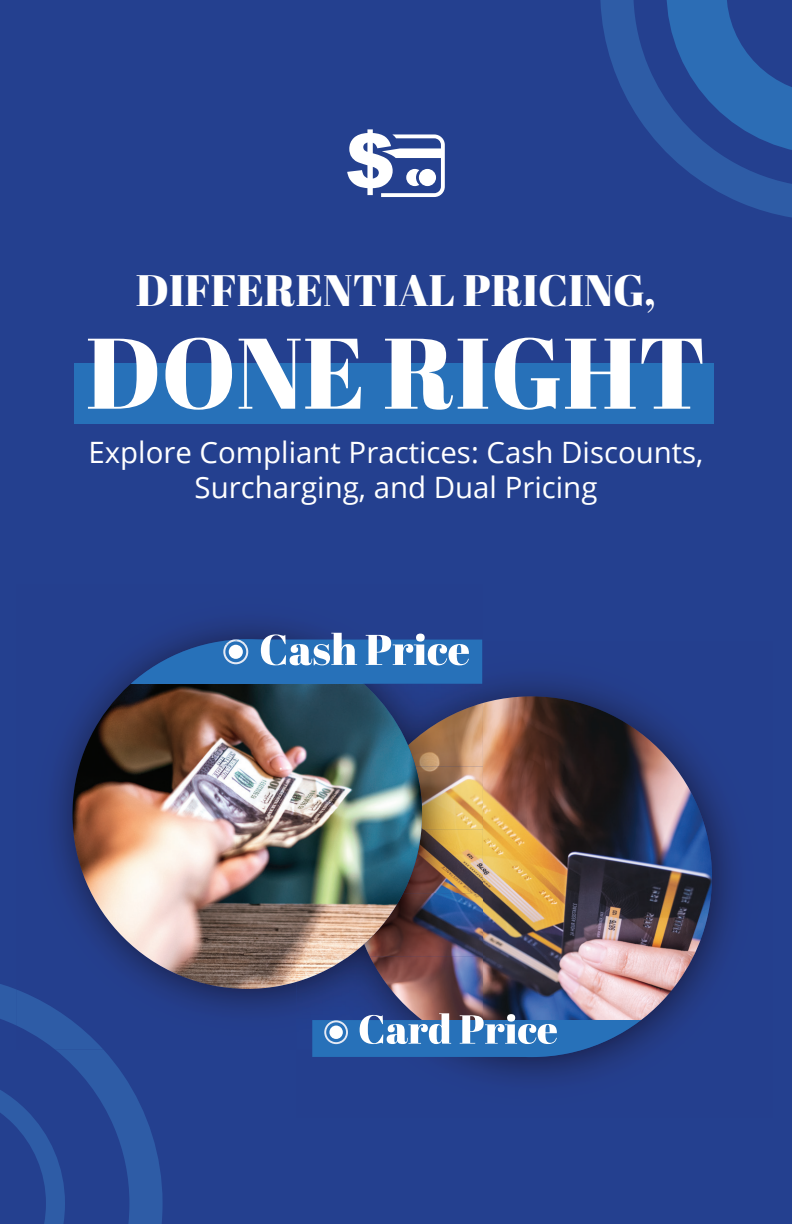
<style>
.page{position:relative;width:792px;height:1224px;background:#24408f}
.page>*{position:absolute;margin:0;border:0;box-sizing:border-box;transform-origin:0 0}
.t1{font:100px "Abril Fatface";color:#fff}
.t2{font:44px "Abril Fatface";color:#fff}
.t3{font:29.4px/35.2px "Open Sans";color:#fff;text-align:center}
</style>
<div class="page">
<svg style="left:600px;top:0;width:192px;height:218px"></svg>
<div style="left:74px;top:363px;width:640px;height:60px;background:#2771b9"></div>
<svg style="left:347px;top:129px;width:98px;height:68px"></svg>
<img style="left:437px;top:678px;width:299px;height:404px">
<img style="left:483px;top:696px;width:175px;height:324px">
<svg style="left:626px;top:1020px;width:23px;height:37px"></svg>
<img style="left:54px;top:621px;width:288px;height:392px">
<img style="left:296px;top:678px;width:187px;height:335px">
<img style="left:408px;top:703px;width:75px;height:63px">
<img style="left:415px;top:766px;width:68px;height:64px">
<img style="left:403px;top:830px;width:80px;height:63px">
<img style="left:364px;top:893px;width:119px;height:64px">
<img style="left:370px;top:957px;width:113px;height:56px">
<img style="left:72px;top:684px;width:190px;height:305px">
<div style="left:117px;top:639px;width:305px;height:45px;background:linear-gradient(to bottom,#254092,#223678)"></div>
<svg style="left:0;top:984px;width:163px;height:240px"></svg>
<img style="left:17px;top:990px;width:86px;height:60px">
<svg style="left:0;top:1090px;width:65px;height:134px"></svg>
<svg style="left:132px;top:633px;width:350px;height:51px;background:#467ab7"></svg>
<div style="left:229px;top:645px;width:14px;height:14px;background:#fff;border-radius:50%"></div>
<svg style="left:312px;top:1013px;width:314px;height:44px;background:#5282b8"></svg>
<div style="left:329px;top:1026px;width:14px;height:13px;background:#fff;border-radius:50%"></div>
<h2 class="t2" style="left:136px;top:259px;width:522px">DIFFERENTIAL PRICING,</h2>
<h1 class="t1" style="left:86px;top:303px;width:622px">DONE RIGHT</h1>
<p class="t3" style="left:89px;top:434px;width:616px">Explore Compliant Practices: Cash Discounts,<br>Surcharging, and Dual Pricing</p>
</div>
